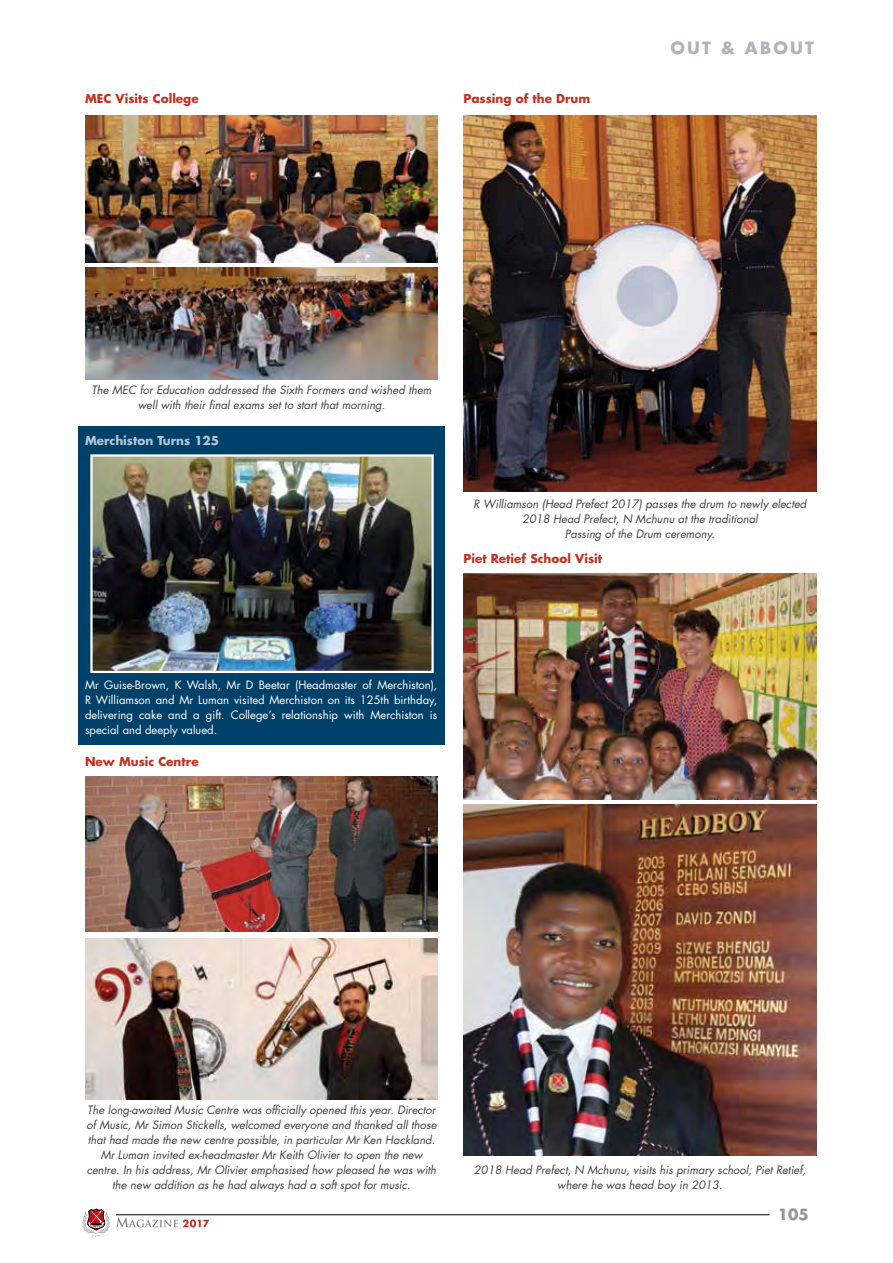
<style>
.page{position:relative;width:893px;height:1263px;background:#fff}
.page>*{position:absolute;margin:0;border:0;box-sizing:border-box;transform-origin:0 0}
.t1{font:700 16.5px "Futura";letter-spacing:.13em;color:#b1b4b6}
.t2{font:700 15px "Futura";color:#939598}
.t3{font:700 12px "Futura";color:#c13324}
.t4{font:700 12px "Futura";color:#b1c5d8}
.t5{font:italic 11.25px/15px "Futura";color:#414042;text-align:center}
.t6{font:11.25px/15px "Futura";color:#fff;text-align:justify}
</style>
<div class="page">
<hr style="left:116px;top:1214px;width:654px;height:1px;background:#000">
<svg style="left:82px;top:1208px;width:28px;height:29px"></svg>
<svg style="left:116px;top:1217px;width:93px;height:10px"></svg>
<div style="left:78px;top:426px;width:366px;height:319px;background:#004169"></div>
<img style="left:85px;top:116px;width:353px;height:147px">
<img style="left:85px;top:268px;width:353px;height:111px">
<img style="left:93px;top:457px;width:338px;height:213px">
<div style="left:90px;top:454px;width:344px;height:219px;border:2px solid #fff"></div>
<img style="left:85px;top:776px;width:353px;height:155px">
<img style="left:85px;top:939px;width:352px;height:160px">
<img style="left:463px;top:116px;width:353px;height:375px">
<img style="left:463px;top:573px;width:353px;height:226px">
<img style="left:463px;top:805px;width:353px;height:350px">
<p class="t3" style="left:85px;top:90px;width:115px">MEC Visits College</p>
<p class="t3" style="left:463px;top:90px;width:128px">Passing of the Drum</p>
<h1 class="t1" style="left:670px;top:36px;width:145px">OUT &amp; ABOUT</h1>
<p class="t5" style="left:92px;top:382px;width:341px">The MEC for Education addressed the Sixth Formers and wished them well with their final exams set to start that morning.</p>
<p class="t4" style="left:85px;top:432px;width:136px">Merchiston Turns 125</p>
<p class="t5" style="left:474px;top:496px;width:334px">R Williamson (Head Prefect 2017) passes the drum to newly elected<br>2018 Head Prefect, N Mchunu at the traditional<br>Passing of the Drum ceremony.</p>
<p class="t3" style="left:463px;top:550px;width:140px">Piet Retief School Visit</p>
<p class="t6" style="left:85px;top:677px;width:354px">Mr Guise-Brown, K Walsh, Mr D Beetar (Headmaster of Merchiston), R Williamson and Mr Luman visited Merchiston on its 125th birthday, delivering cake and a gift. College’s relationship with Merchiston is special and deeply valued.</p>
<p class="t3" style="left:85px;top:753px;width:115px">New Music Centre</p>
<p class="t5" style="left:86px;top:1103px;width:352px">The long-awaited Music Centre was officially opened this year. Director of Music, Mr Simon Stickells, welcomed everyone and thanked all those that had made the new centre possible, in particular Mr Ken Hackland.<br>Mr Luman invited ex-headmaster Mr Keith Olivier to open the new centre. In his address, Mr Olivier emphasised how pleased he was with the new addition as he had always had a soft spot for music.</p>
<p class="t5" style="left:474px;top:1162px;width:334px">2018 Head Prefect, N Mchunu, visits his primary school, Piet Retief, where he was head boy in 2013.</p>
<h2 class="t2" style="left:778px;top:1204px;width:32px">105</h2>
</div>
